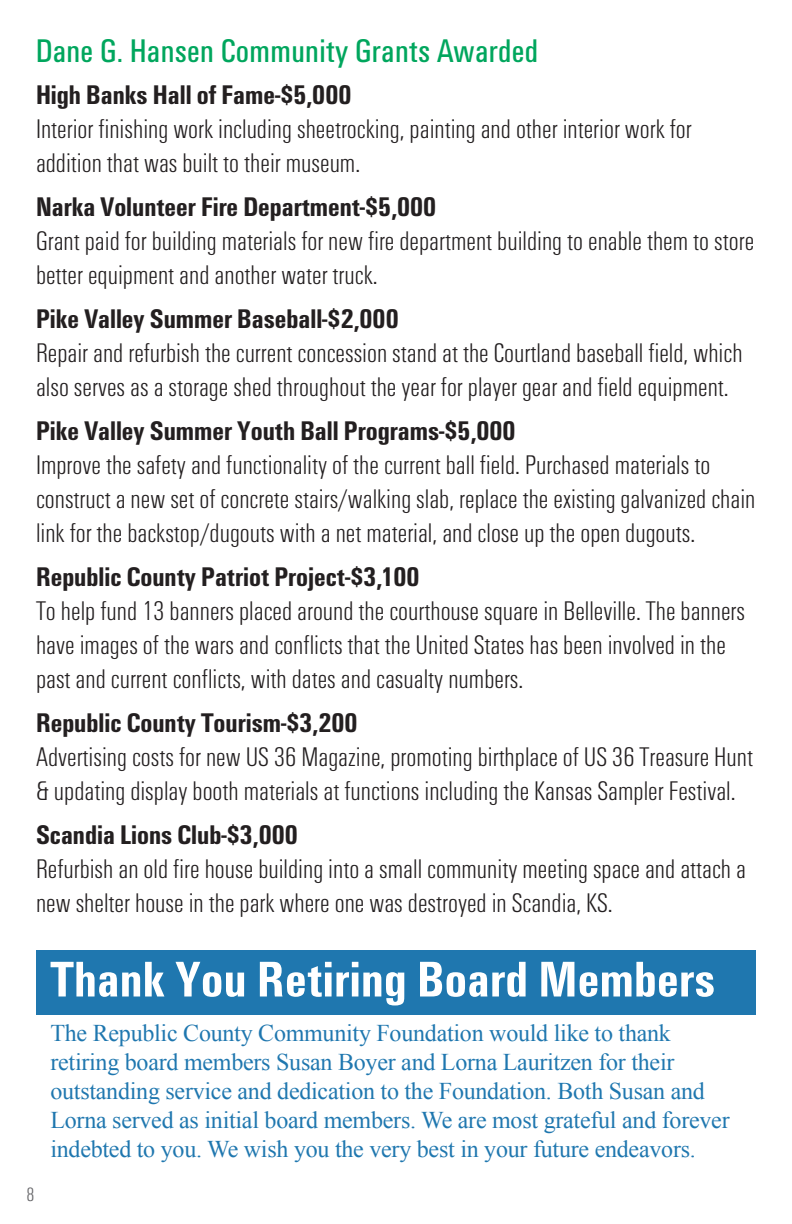
<style>
.page{position:relative;width:792px;height:1224px;background:#fff}
.page>*{position:absolute;margin:0;border:0;box-sizing:border-box;transform-origin:0 0}
.Subhead{font:700 52px "AHJ Unitus Cond";letter-spacing:.01em;color:#fff}
.t1{font:34px "AHJ Unitus Cond";letter-spacing:.01em;color:#00a65d}
.t2{font:300 28px/34px "AHJ Unitus Cond LH";color:#231f20}
.t3{font:700 28px "AHJ Unitus Cond";color:#231f20}
.Body_Copy{font:24px/28.8px "Times New Roman";letter-spacing:-.01em;color:#1f77af}
.t4{font:300 20px "AHJ Unitus Cond LH";color:#636366}
</style>
<div class="page">
<div style="left:36px;top:950px;width:720px;height:65px;background:#1f77af"></div>
<p class="t1" style="left:36px;top:31px;width:504px">Dane G. Hansen Community Grants Awarded</p>
<p class="t3" style="left:36px;top:78px;width:317px">High Banks Hall of Fame-$5,000</p>
<p class="t2" style="left:36px;top:112px;width:657px">Interior finishing work including sheetrocking, painting and other interior work for addition that was built to their museum.</p>
<p class="t3" style="left:36px;top:190px;width:402px">Narka Volunteer Fire Department-$5,000</p>
<p class="t2" style="left:36px;top:224px;width:720px">Grant paid for building materials for new fire department building to enable them to store better equipment and another water truck.</p>
<p class="t3" style="left:36px;top:302px;width:364px">Pike Valley Summer Baseball-$2,000</p>
<p class="t2" style="left:36px;top:336px;width:708px">Repair and refurbish the current concession stand at the Courtland baseball field, which also serves as a storage shed throughout the year for player gear and field equipment.</p>
<p class="t3" style="left:36px;top:414px;width:481px">Pike Valley Summer Youth Ball Programs-$5,000</p>
<p class="t2" style="left:36px;top:448px;width:721px">Improve the safety and functionality of the current ball field. Purchased materials to construct a new set of concrete stairs/walking slab, replace the existing galvanized chain link for the backstop/dugouts with a net material, and close up the open dugouts.</p>
<p class="t3" style="left:36px;top:560px;width:385px">Republic County Patriot Project-$3,100</p>
<p class="t2" style="left:36px;top:594px;width:711px">To help fund 13 banners placed around the courthouse square in Belleville. The banners have images of the wars and conflicts that the United States has been involved in the past and current conflicts, with dates and casualty numbers.</p>
<p class="t3" style="left:36px;top:706px;width:323px">Republic County Tourism-$3,200</p>
<p class="t2" style="left:36px;top:740px;width:719px">Advertising costs for new US 36 Magazine, promoting birthplace of US 36 Treasure Hunt &amp; updating display booth materials at functions including the Kansas Sampler Festival.</p>
<p class="t3" style="left:36px;top:818px;width:263px">Scandia Lions Club-$3,000</p>
<p class="t2" style="left:36px;top:852px;width:712px">Refurbish an old fire house building into a small community meeting space and attach a new shelter house in the park where one was destroyed in Scandia, KS.</p>
<p class="t4" style="left:26px;top:1184px;width:10px">8</p>
<p class="Subhead" style="left:50px;top:950px;width:666px">Thank You Retiring Board Members</p>
<p class="Body_Copy" style="left:50px;top:1019px;width:681px">The Republic County Community Foundation would like to thank retiring board members Susan Boyer and Lorna Lauritzen for their outstanding service and dedication to the Foundation. Both Susan and Lorna served as initial board members. We are most grateful and forever indebted to you. We wish you the very best in your future endeavors.</p>
</div>
